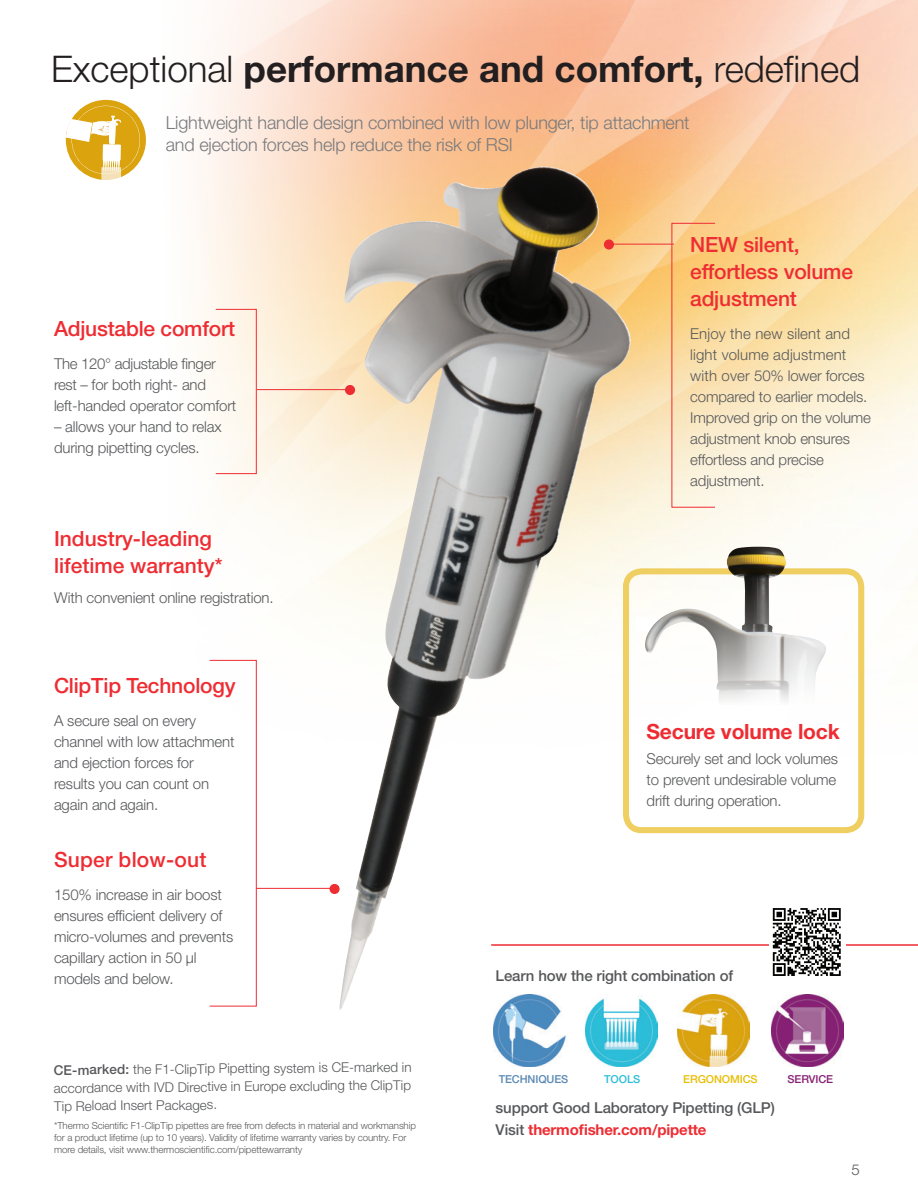
<style>
.page{position:relative;width:918px;height:1188px;background:#fff}
.page>*{position:absolute;margin:0;border:0;box-sizing:border-box;transform-origin:0 0}
.Headline{font:700 36.75px "Helvetica Neue LT Std";color:#231f20}
.Secondary_Header{font:500 21px/27px "Helvetica Neue LT Std";letter-spacing:-.01em;color:#ee2d33}
.Subject_Header{font:500 21px "Helvetica Neue LT Std";letter-spacing:-.01em;color:#ee2d33}
.Secondary_Header-2{font:700 21px "Helvetica Neue LT Std";letter-spacing:-.01em;color:#ee2d33}
.Subject_Header-2{font:500 21px "Helvetica Neue LT Std";letter-spacing:.01em;color:#ee2d33}
.Headline-2{font:300 18px/22.5px "Helvetica Neue LT Std";letter-spacing:-.01em;color:#787a7d}
.Subject_Header-3{font:300 15px/21px "Helvetica Neue LT Std";letter-spacing:-.01em;color:#57585a}
.Subject_Header-4{font:500 15px "Helvetica Neue LT Std";letter-spacing:-.01em;color:#57585a}
.Subject_Header-5{font:700 15px "Helvetica Neue LT Std";letter-spacing:-.01em;color:#ee2d33}
.Secondary_Header-3{font:300 13.5px/18.6px "Helvetica Neue LT Std";letter-spacing:-.01em;color:#57585a;text-align:justify}
.Subject_Header-6{font:500 10.95px "Helvetica Neue LT Std";letter-spacing:-.01em;color:#5b89b3}
.Subject_Header-7{font:500 10.95px "Helvetica Neue LT Std";letter-spacing:-.01em;color:#e8be06}
.Subject_Header-8{font:500 10.95px "Helvetica Neue LT Std";letter-spacing:-.01em;color:#862074}
.Subject_Header-9{font:500 10.95px "Helvetica Neue LT Std";letter-spacing:-.01em;color:#2cbdd8}
.Subject_Header-10{font:300 9.75px/12px "Helvetica Neue LT Std";letter-spacing:-.01em;color:#57585a}
.s1{font-weight:300}
.s2{font-weight:500}
.s3{font-weight:500;color:#57585a}
</style>
<div class="page">
<img style="left:198px;top:0;width:720px;height:818px">
<img style="left:339px;top:167px;width:292px;height:843px">
<div style="left:637px;top:618px;width:25px;height:13px;background:#fff"></div>
<div style="left:209px;top:660px;width:48px;height:346px;border:1px solid #ee2d33"></div>
<hr style="left:256px;top:888px;width:77px;height:1px;background:#ee2d33">
<div style="left:330px;top:885px;width:9px;height:8px;background:#ee2d33;border-radius:50%"></div>
<div style="left:329px;top:884px;width:11px;height:10px;border:2px solid #ee2d33;border-radius:50%"></div>
<img style="left:493px;top:994px;width:75px;height:72px">
<img style="left:772px;top:994px;width:71px;height:72px">
<img style="left:678px;top:994px;width:71px;height:72px">
<img style="left:586px;top:994px;width:72px;height:72px">
<div style="left:215px;top:309px;width:42px;height:165px;border:1px solid #ee2d33"></div>
<hr style="left:257px;top:389px;width:95px;height:1px;background:#ee2d33">
<div style="left:346px;top:386px;width:8px;height:8px;background:#ee2d33;border-radius:50%"></div>
<div style="left:345px;top:385px;width:10px;height:10px;border:2px solid #ee2d33;border-radius:50%"></div>
<hr style="left:608px;top:244px;width:66px;height:1px;background:#ee2d33">
<div style="left:623px;top:568px;width:241px;height:265px;border:6px solid #efcf61;border-radius:16px"></div>
<img style="left:643px;top:547px;width:184px;height:158px">
<div style="left:605px;top:240px;width:8px;height:9px;background:#ee2d33;border-radius:50%"></div>
<div style="left:604px;top:239px;width:10px;height:11px;border:2px solid #ee2d33;border-radius:50%"></div>
<hr style="left:491px;top:944px;width:427px;height:2px;background:#ee2d33">
<svg style="left:66px;top:100px;width:80px;height:80px"></svg>
<div style="left:769px;top:906px;width:76px;height:76px;background:#fff"></div>
<div style="left:771px;top:906px;width:72px;height:72px;background:linear-gradient(to right,#fff,#fff)"></div>
<svg style="left:773px;top:908px;width:68px;height:68px"></svg>
<p class="Headline" style="left:51px;top:46px;width:811px"><span class="s1">Exceptional</span> performance and comfort, <span class="s1">redefined</span></p>
<p class="Headline-2" style="left:166px;top:111px;width:525px">Lightweight handle design combined with low plunger, tip attachment and ejection forces help reduce the risk of RSI</p>
<p class="Secondary_Header" style="left:54px;top:314px;width:183px">Adjustable comfort</p>
<p class="Subject_Header-3" style="left:54px;top:352px;width:184px">The 120° adjustable finger rest – for both right- and left-handed operator comfort</p>
<p class="Subject_Header-3" style="left:54px;top:415px;width:169px">– allows your hand to relax during pipetting cycles.</p>
<p class="Secondary_Header" style="left:54px;top:525px;width:170px">Industry-leading lifetime warranty*</p>
<p class="Subject_Header-3" style="left:54px;top:587px;width:221px">With convenient online registration.</p>
<p class="Subject_Header" style="left:54px;top:673px;width:183px">ClipTip Technology</p>
<p class="Subject_Header-3" style="left:54px;top:710px;width:182px">A secure seal on every channel with low attachment and ejection forces for results you can count on again and again.</p>
<p class="Subject_Header-2" style="left:54px;top:847px;width:154px">Super blow-out</p>
<p class="Subject_Header-3" style="left:54px;top:884px;width:181px">150% increase in air boost ensures efficient delivery of micro-volumes and prevents capillary action in 50 μl models and below.</p>
<p class="Secondary_Header-3" style="left:54px;top:1059px;width:360px"><span class="s2">CE-marked:</span> the F1-ClipTip Pipetting system is CE-marked in accordance with IVD Directive in Europe excluding the ClipTip Tip Reload Insert Packages.</p>
<p class="Subject_Header-10" style="left:54px;top:1119px;width:364px">*Thermo Scientific F1-ClipTip pipettes are free from defects in material and workmanship for a product lifetime (up to 10 years). Validity of lifetime warranty varies by country. For more details, visit www.thermoscientific.com/pipettewarranty</p>
<p class="Secondary_Header" style="left:690px;top:231px;width:164px">NEW silent, effortless volume adjustment</p>
<p class="Subject_Header-3" style="left:690px;top:323px;width:182px">Enjoy the new silent and light volume adjustment with over 50% lower forces compared to earlier models.<br>Improved grip on the volume adjustment knob ensures effortless and precise adjustment.</p>
<p class="Secondary_Header-2" style="left:647px;top:718px;width:195px">Secure volume lock</p>
<p class="Subject_Header-3" style="left:647px;top:748px;width:193px;text-align:justify">Securely set and lock volumes to prevent undesirable volume drift during operation.</p>
<p class="Subject_Header-4" style="left:496px;top:967px;width:239px">Learn how the right combination of</p>
<p class="Subject_Header-6" style="left:499px;top:1072px;width:71px">TECHNIQUES</p>
<p class="Subject_Header-9" style="left:604px;top:1072px;width:38px">TOOLS</p>
<p class="Subject_Header-7" style="left:683px;top:1072px;width:76px">ERGONOMICS</p>
<p class="Subject_Header-8" style="left:788px;top:1072px;width:47px">SERVICE</p>
<p class="Subject_Header-4" style="left:496px;top:1098px;width:281px">support Good Laboratory Pipetting (GLP)</p>
<p class="Subject_Header-5" style="left:496px;top:1120px;width:212px"><span class="s3">Visit</span> thermofisher.com/pipette</p>
<p class="Subject_Header-3" style="left:851px;top:1158px;width:10px">5</p>
</div>
